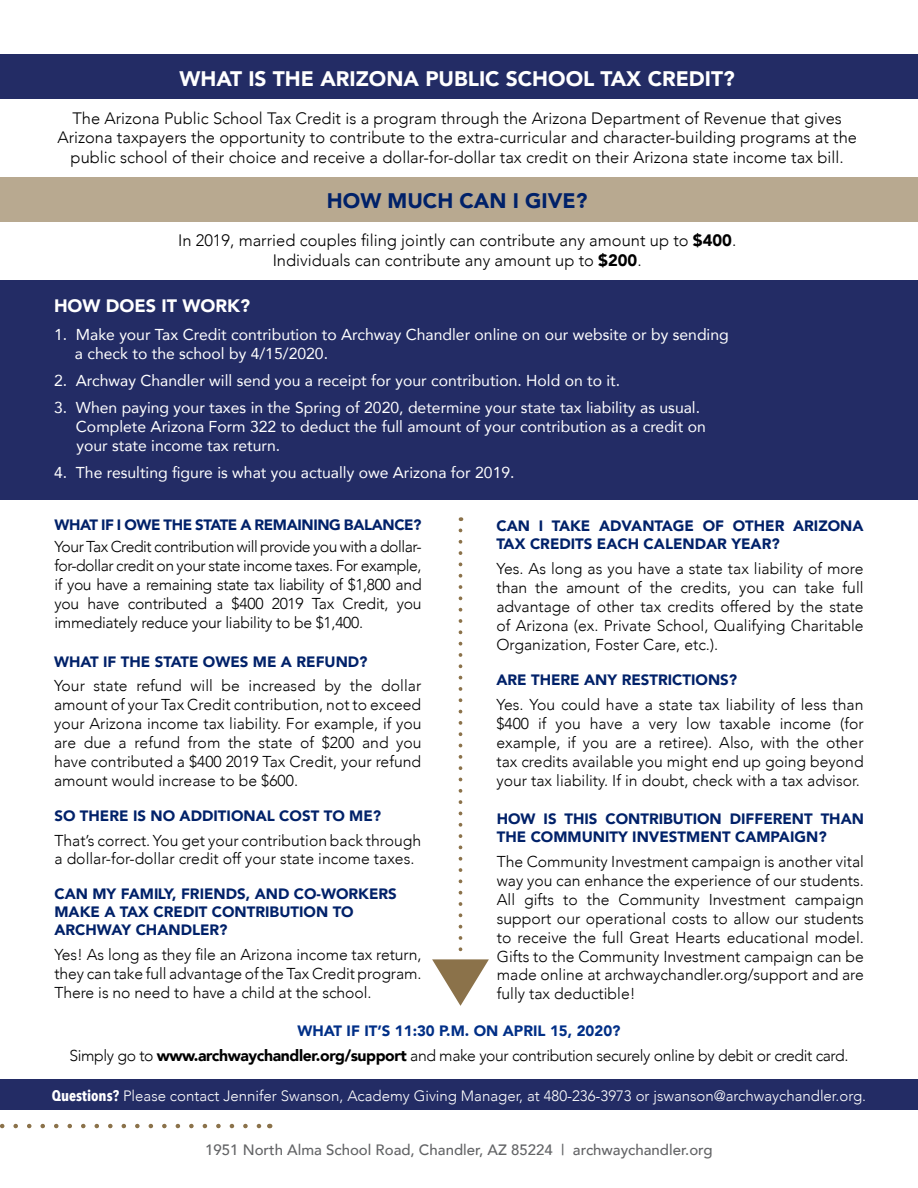
<style>
.page{position:relative;width:918px;height:1188px;background:#fff}
.page>*{position:absolute;margin:0;border:0;box-sizing:border-box;transform-origin:0 0}
.t1{font:900 21px "Avenir";color:#fff}
.t2{font:900 21px "Avenir";color:#002169}
.t3{font:900 18px "Avenir";color:#fff}
.t4{font:300 16.5px/19.8px "Avenir";color:#000;text-align:center}
.t5{font:300 15.75px/18.9px "Avenir";color:#000;text-align:justify}
.t6{font:15.75px/18.9px "Avenir";color:#fff}
.t7{font:300 15.75px "Avenir";letter-spacing:-.025em;color:#000}
.t8{font:900 15px/18px "Avenir";color:#002169}
.t9{font:300 15px "Avenir";color:#fff}
.t10{font:500 15px "Avenir";color:#636466}
.t11{font:900 15px "Avenir";letter-spacing:-.025em;color:#002169}
.t12{font:900 15px "Avenir";color:#002f87}
.s1{font-weight:900}
.s2{font-family:"Avenir Next Condensed";font-weight:700}
</style>
<div class="page">
<div style="left:0;top:54px;width:918px;height:44px;background:#232c65"></div>
<div style="left:0;top:177px;width:918px;height:44px;background:#b8a990"></div>
<div style="left:0;top:281px;width:918px;height:219px;background:#232c65"></div>
<div style="left:0;top:1079px;width:918px;height:31px;background:#232c65"></div>
<svg style="left:0;top:1124px;width:262px;height:4px"></svg>
<svg style="left:432px;top:530px;width:57px;height:476px"></svg>
<h1 class="t1" style="left:180px;top:61px;width:557px">WHAT IS THE ARIZONA PUBLIC SCHOOL TAX CREDIT?</h1>
<p class="t4" style="left:57px;top:108px;width:801px">The Arizona Public School Tax Credit is a program through the Arizona Department of Revenue that gives<br>Arizona taxpayers the opportunity to contribute to the extra-curricular and character-building programs at the public school of their choice and receive a dollar-for-dollar tax credit on their Arizona state income tax bill.</p>
<h1 class="t2" style="left:327px;top:183px;width:262px">HOW MUCH CAN I GIVE?</h1>
<p class="t4" style="left:178px;top:230px;width:560px">In 2019, married couples filing jointly can contribute any amount up to <span class="s1">$400</span>.<br>Individuals can contribute any amount up to <span class="s1">$200</span>.</p>
<p class="t3" style="left:54px;top:291px;width:198px">HOW DOES IT WORK?</p>
<p class="t6" style="left:75px;top:325px;width:655px;text-indent:-21px">1. Make your Tax Credit contribution to Archway Chandler online on our website or by sending a check to the school by 4/15/2020.</p>
<p class="t6" style="left:54px;top:371px;width:568px">2. Archway Chandler will send you a receipt for your contribution. Hold on to it.</p>
<p class="t6" style="left:76px;top:398px;width:631px;text-indent:-22px">3. When paying your taxes in the Spring of 2020, determine your state tax liability as usual.<br>Complete Arizona Form 322 to deduct the full amount of your contribution as a credit on your state income tax return.</p>
<p class="t6" style="left:54px;top:463px;width:462px">4. The resulting figure is what you actually owe Arizona for 2019.</p>
<p class="t11" style="left:54px;top:512px;width:369px">WHAT IF I OWE THE STATE A REMAINING BALANCE?</p>
<p class="t5" style="left:54px;top:538px;width:369px">Your Tax Credit contribution will provide you with a dollar&shy;for-dollar credit on your state income taxes. For example, if you have a remaining state tax liability of $1,800 and you have contributed a $400 2019 Tax Credit, you immediately reduce your liability to be $1,400.</p>
<p class="t8" style="left:54px;top:652px;width:315px">WHAT IF THE STATE OWES ME A REFUND?</p>
<p class="t5" style="left:54px;top:677px;width:369px">Your state refund will be increased by the dollar amount of your Tax Credit contribution, not to exceed your Arizona income tax liability. For example, if you are due a refund from the state of $200 and you have contributed a $400 2019 Tax Credit, your refund amount would increase to be $600.</p>
<p class="t8" style="left:54px;top:806px;width:328px">SO THERE IS NO ADDITIONAL COST TO ME?</p>
<p class="t5" style="left:54px;top:831px;width:368px">That’s correct. You get your contribution back through a dollar-for-dollar credit off your state income taxes.</p>
<p class="t8" style="left:54px;top:885px;width:344px">CAN MY FAMILY, FRIENDS, AND CO-WORKERS<br>MAKE A TAX CREDIT CONTRIBUTION TO<br>ARCHWAY CHANDLER?</p>
<p class="t5" style="left:54px;top:945px;width:369px">Yes! As long as they file an Arizona income tax return, they can take full advantage of the Tax Credit program.<br>There is no need to have a child at the school.</p>
<p class="t8" style="left:496px;top:516px;width:369px">CAN I TAKE ADVANTAGE OF OTHER ARIZONA<br>TAX CREDITS EACH CALENDAR YEAR?</p>
<p class="t5" style="left:496px;top:559px;width:369px">Yes. As long as you have a state tax liability of more than the amount of the credits, you can take full advantage of other tax credits offered by the state of Arizona (ex. Private School, Qualifying Charitable Organization, Foster Care, etc.).</p>
<p class="t8" style="left:496px;top:670px;width:242px">ARE THERE ANY RESTRICTIONS?</p>
<p class="t5" style="left:496px;top:695px;width:369px">Yes. You could have a state tax liability of less than $400 if you have a very low taxable income (for example, if you are a retiree). Also, with the other tax credits available you might end up going beyond your tax liability. If in doubt, check with a tax advisor.</p>
<p class="t8" style="left:497px;top:810px;width:369px">HOW IS THIS CONTRIBUTION DIFFERENT THAN<br>THE COMMUNITY INVESTMENT CAMPAIGN?</p>
<p class="t5" style="left:497px;top:852px;width:369px">The Community Investment campaign is another vital way you can enhance the experience of our students.<br>All gifts to the Community Investment campaign support our operational costs to allow our students to receive the full Great Hearts educational model.<br>Gifts to the Community Investment campaign can be made online at archwaychandler.org/support and are fully tax deductible!</p>
<p class="t12" style="left:297px;top:1018px;width:325px">WHAT IF IT’S 11:30 P.M. ON APRIL 15, 2020?</p>
<p class="t7" style="left:69px;top:1046px;width:781px">Simply go to <span class="s1">www.archwaychandler.org/support</span> and make your contribution securely online by debit or credit card.</p>
<p class="t9" style="left:52px;top:1087px;width:816px"><span class="s2">Questions?</span> Please contact Jennifer Swanson, Academy Giving Manager, at 480-236-3973 or jswanson@archwaychandler.org.</p>
<p class="t10" style="left:205px;top:1136px;width:509px">1951 North Alma School Road, Chandler, AZ 85224 | archwaychandler.org</p>
</div>
